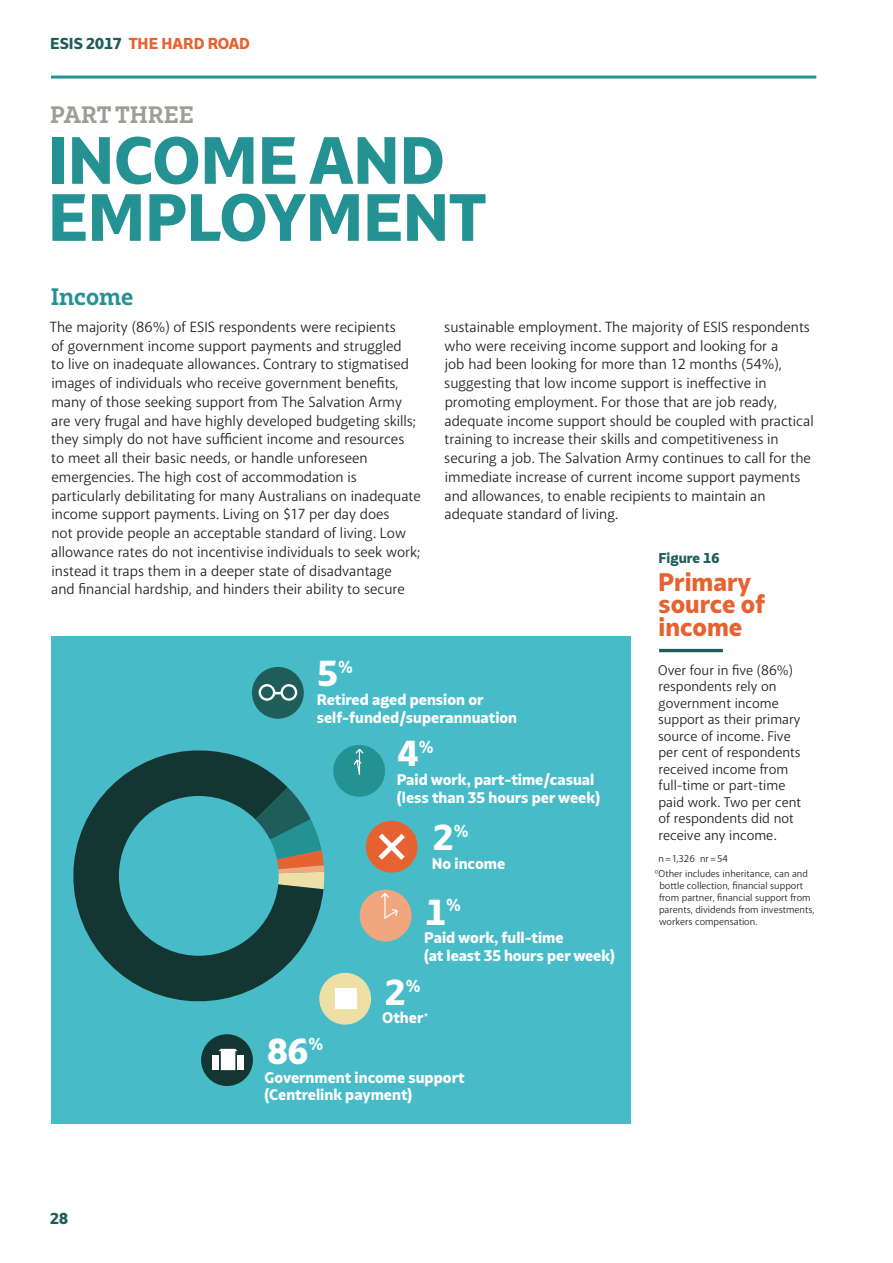
<style>
.page{position:relative;width:893px;height:1263px;background:#fff}
.page>*{position:absolute;margin:0;border:0;box-sizing:border-box;transform-origin:0 0}
.t1{font:800 63px/57px "Bw Glenn Sans";letter-spacing:-.005em;color:#249192}
.t2{font:800 34.2px/74.4px "Bw Glenn Sans";color:#fff}
.t3{font:800 24px/22.5px "Bw Glenn Sans";color:#e66230}
.t4{font:700 22.5px "Bw Glenn Slab";color:#9e9e97}
.t5{font:700 22.5px "Bw Glenn Slab";color:#249192}
.t6{font:15px/18.8px "Others";color:#1d1d1b}
.t7{font:800 15px "Bw Glenn Sans";color:#e66230}
.t8{font:800 15px "Bw Glenn Sans";color:#1f5d5b}
.t9{font:800 14.55px/17.4px "Bw Glenn Sans";color:#fff}
.t10{font:14.25px/16.5px "Others";color:#1d1d1b}
.t11{font:800 13.5px "Bw Glenn Sans";color:#1f5d5b}
.t12{font:10.2px/12px "Others";color:#1d1d1b}
.s1{color:#1f5d5b}
.s2{font-weight:700;font-size:11.85px}
</style>
<div class="page">
<hr style="left:51px;top:76px;width:765px;height:3px;background:#249192">
<div style="left:51px;top:636px;width:579px;height:488px;background:#47bcc8"></div>
<svg style="left:321px;top:972px;width:51px;height:53px"></svg>
<div style="left:335px;top:988px;width:21px;height:21px;background:#fff"></div>
<svg style="left:252px;top:667px;width:52px;height:52px"></svg>
<svg style="left:365px;top:820px;width:53px;height:53px"></svg>
<svg style="left:333px;top:745px;width:52px;height:52px"></svg>
<svg style="left:359px;top:889px;width:53px;height:53px"></svg>
<svg style="left:201px;top:1034px;width:52px;height:52px"></svg>
<svg style="left:73px;top:750px;width:250px;height:258px;fill:#143632"></svg>
<div style="left:119px;top:796px;width:160px;height:160px;background:#47bcc8;border-radius:50%"></div>
<hr style="left:659px;top:649px;width:64px;height:3px;background:#1f5d5b">
<p class="t7" style="left:50px;top:34px;width:201px"><span class="s1">ESIS 2017</span> THE HARD ROAD</p>
<h3 class="t4" style="left:50px;top:100px;width:145px">PART THREE</h3>
<h1 class="t1" style="left:48px;top:131px;width:440px">INCOME AND<br>EMPLOYMENT</h1>
<h3 class="t5" style="left:51px;top:282px;width:84px">Income</h3>
<p class="t6" style="left:50px;top:318px;width:373px">The majority (86%) of ESIS respondents were recipients<br>of government income support payments and struggled<br>to live on inadequate allowances. Contrary to stigmatised images of individuals who receive government benefits, many of those seeking support from The Salvation Army are very frugal and have highly developed budgeting skills; they simply do not have sufficient income and resources<br>to meet all their basic needs, or handle unforeseen emergencies. The high cost of accommodation is particularly debilitating for many Australians on inadequate income support payments. Living on $17 per day does<br>not provide people an acceptable standard of living. Low allowance rates do not incentivise individuals to seek work; instead it traps them in a deeper state of disadvantage<br>and financial hardship, and hinders their ability to secure</p>
<p class="t6" style="left:444px;top:318px;width:371px">sustainable employment. The majority of ESIS respondents who were receiving income support and looking for a<br>job had been looking for more than 12 months (54%), suggesting that low income support is ineffective in promoting employment. For those that are job ready, adequate income support should be coupled with practical training to increase their skills and competitiveness in securing a job. The Salvation Army continues to call for the immediate increase of current income support payments and allowances, to enable recipients to maintain an adequate standard of living.</p>
<p class="t11" style="left:659px;top:549px;width:62px">Figure 16</p>
<h3 class="t3" style="left:658px;top:570px;width:108px">Primary source of income</h3>
<p class="t10" style="left:658px;top:662px;width:145px">Over four in five (86%) respondents rely on government income support as their primary source of income. Five per cent of respondents received income from full-time or part-time paid work. Two per cent of respondents did not receive any income.</p>
<p class="t12" style="left:655px;top:852px;width:155px;line-height:14.1px;text-indent:4px">n = 1,326 nr = 54<br>ºOther includes inheritance, can and</p>
<p class="t12" style="left:659px;top:879px;width:157px">bottle collection, financial support from partner, financial support from parents, dividends from investments, workers compensation.</p>
<h2 class="t2" style="left:317px;top:636px;width:37px">5<sup>%</sup></h2>
<p class="t9" style="left:317px;top:691px;width:202px">Retired aged pension or self-funded/superannuation</p>
<h2 class="t2" style="left:398px;top:716px;width:37px">4<sup>%</sup></h2>
<p class="t9" style="left:397px;top:771px;width:205px">Paid work, part-time/casual (less than 35 hours per week)</p>
<h2 class="t2" style="left:426px;top:800px;width:45px">2<sup>%<br></sup>1<sup>%</sup></h2>
<p class="t9" style="left:432px;top:854px;width:75px">No income</p>
<p class="t9" style="left:424px;top:929px;width:192px">Paid work, full-time<br>(at least 35 hours per week)</p>
<h2 class="t2" style="left:385px;top:955px;width:37px">2<sup>%</sup></h2>
<h2 class="t2" style="left:267px;top:1013px;width:58px">86<sup>%</sup></h2>
<p class="t9" style="left:382px;top:1009px;width:48px">Other<span class="s2">*</span></p>
<p class="t8" style="left:50px;top:1209px;width:19px">28</p>
<p class="t9" style="left:265px;top:1068px;width:201px">Government income support (Centrelink payment)</p>
</div>
